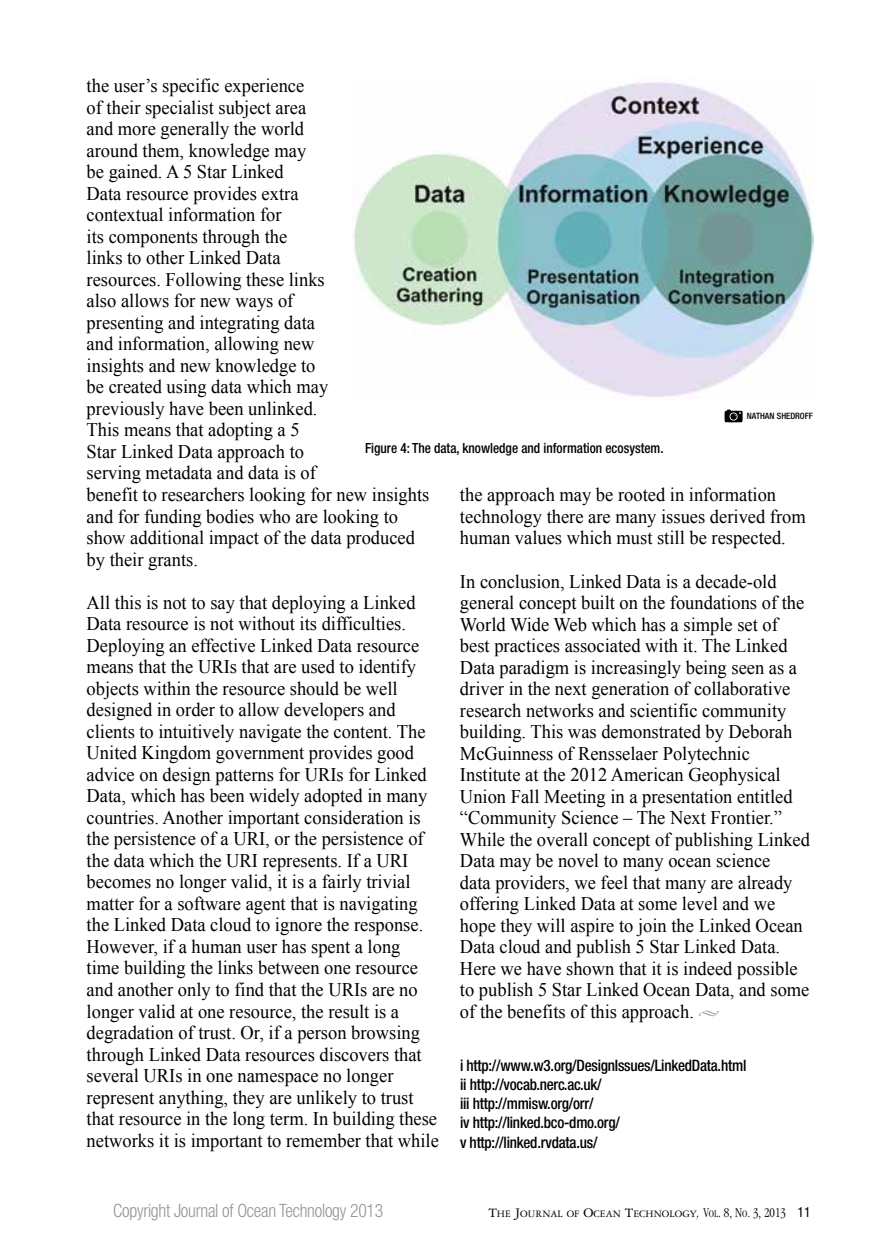
<style>
.page{position:relative;width:882px;height:1260px;background:#fff}
.page>*{position:absolute;margin:0;border:0;box-sizing:border-box;transform-origin:0 0}
.t1{font:19.25px/21.5px "Times New Roman";color:#000;scale:.96 1}
.t2{font:300 condensed 18.38px "Helvetica Neue";letter-spacing:-.015em;color:#939598;scale:.96 1}
.t3{font:500 condensed 15.75px/19.2px "Helvetica Neue";letter-spacing:-.015em;color:#000;scale:.96 1}
.t4{font:500 condensed 14px "Helvetica Neue";color:#000;scale:.95 1}
.t5{font:10.5px "Garamond Three";color:#000}
.t6{font:500 condensed 8.75px "Helvetica Neue";color:#000}
.s1{color:#939598}
.s2{font-size:14px}
.s3{font-family:"Garamond";font-weight:300;font-style:italic;font-stretch:condensed;font-size:14px}
.s4{font-family:"Garamond";font-weight:300;font-stretch:condensed;font-size:14px}
.s5{font-family:"Garamond";font-weight:300;font-stretch:condensed}
.s6{font-family:"Helvetica Neue";font-stretch:condensed;font-size:14px}
</style>
<div class="page">
<img style="left:353px;top:82px;width:461px;height:315px">
<svg style="left:725px;top:410px;width:18px;height:12px"></svg>
<p class="t1" style="left:87px;top:75px;width:359px">the user’s specific experience<br>of their specialist subject area<br>and more generally the world<br>around them, knowledge may<br>be gained. A 5 Star Linked<br>Data resource provides extra<br>contextual information for<br>its components through the<br>links to other Linked Data<br>resources. Following these links<br>also allows for new ways of<br>presenting and integrating data<br>and information, allowing new<br>insights and new knowledge to<br>be created using data which may<br>previously have been unlinked.<br>This means that adopting a 5<br>Star Linked Data approach to<br>serving metadata and data is of<br>benefit to researchers looking for new insights and for funding bodies who are looking to show additional impact of the data produced by their grants.</p>
<p class="t1" style="left:87px;top:591px;width:369px">All this is not to say that deploying a Linked Data resource is not without its difficulties.<br>Deploying an effective Linked Data resource means that the URIs that are used to identify objects within the resource should be well designed in order to allow developers and clients to intuitively navigate the content. The United Kingdom government provides good advice on design patterns for URIs for Linked Data, which has been widely adopted in many countries. Another important consideration is the persistence of a URI, or the persistence of the data which the URI represents. If a URI becomes no longer valid, it is a fairly trivial matter for a software agent that is navigating the Linked Data cloud to ignore the response.<br>However, if a human user has spent a long<br>time building the links between one resource and another only to find that the URIs are no longer valid at one resource, the result is a degradation of trust. Or, if a person browsing through Linked Data resources discovers that several URIs in one namespace no longer represent anything, they are unlikely to trust that resource in the long term. In building these networks it is important to remember that while</p>
<p class="t6" style="left:747px;top:411px;width:59px">Nathan Shedroff</p>
<p class="t4" style="left:365px;top:439px;width:316px">Figure 4: The data, knowledge and information ecosystem.</p>
<p class="t1" style="left:460px;top:484px;width:362px">the approach may be rooted in information technology there are many issues derived from human values which must still be respected.</p>
<p class="t1" style="left:460px;top:570px;width:366px">In conclusion, Linked Data is a decade-old general concept built on the foundations of the World Wide Web which has a simple set of best practices associated with it. The Linked Data paradigm is increasingly being seen as a driver in the next generation of collaborative research networks and scientific community building. This was demonstrated by Deborah McGuinness of Rensselaer Polytechnic Institute at the 2012 American Geophysical Union Fall Meeting in a presentation entitled “Community Science – The Next Frontier.” While the overall concept of publishing Linked Data may be novel to many ocean science<br>data providers, we feel that many are already offering Linked Data at some level and we hope they will aspire to join the Linked Ocean Data cloud and publish 5 Star Linked Data.<br>Here we have shown that it is indeed possible to publish 5 Star Linked Ocean Data, and some of the benefits of this approach. <span class="s1">◆</span></p>
<p class="t3" style="left:460px;top:1055px;width:300px">i http://www.w3.org/DesignIssues/LinkedData.html ii http://vocab.nerc.ac.uk/<br>iii http://mmisw.org/orr/<br>iv http://linked.bco-dmo.org/<br>v http://linked.rvdata.us/</p>
<p class="t2" style="left:113px;top:1200px;width:283px">Copyright Journal of Ocean Technology 2013</p>
<p class="t5" style="left:488px;top:1208px;width:324px"><span class="s2">T</span>HE <span class="s2">J</span>OURNAL OF <span class="s2">O</span>CEAN <span class="s2">T</span>ECHNOLOGY<span class="s3">,</span> <span class="s4">V</span><span class="s5">ol</span><span class="s4">. 8, N</span><span class="s5">o</span><span class="s4">. 3, 2013</span> <span class="s6">11</span></p>
</div>
